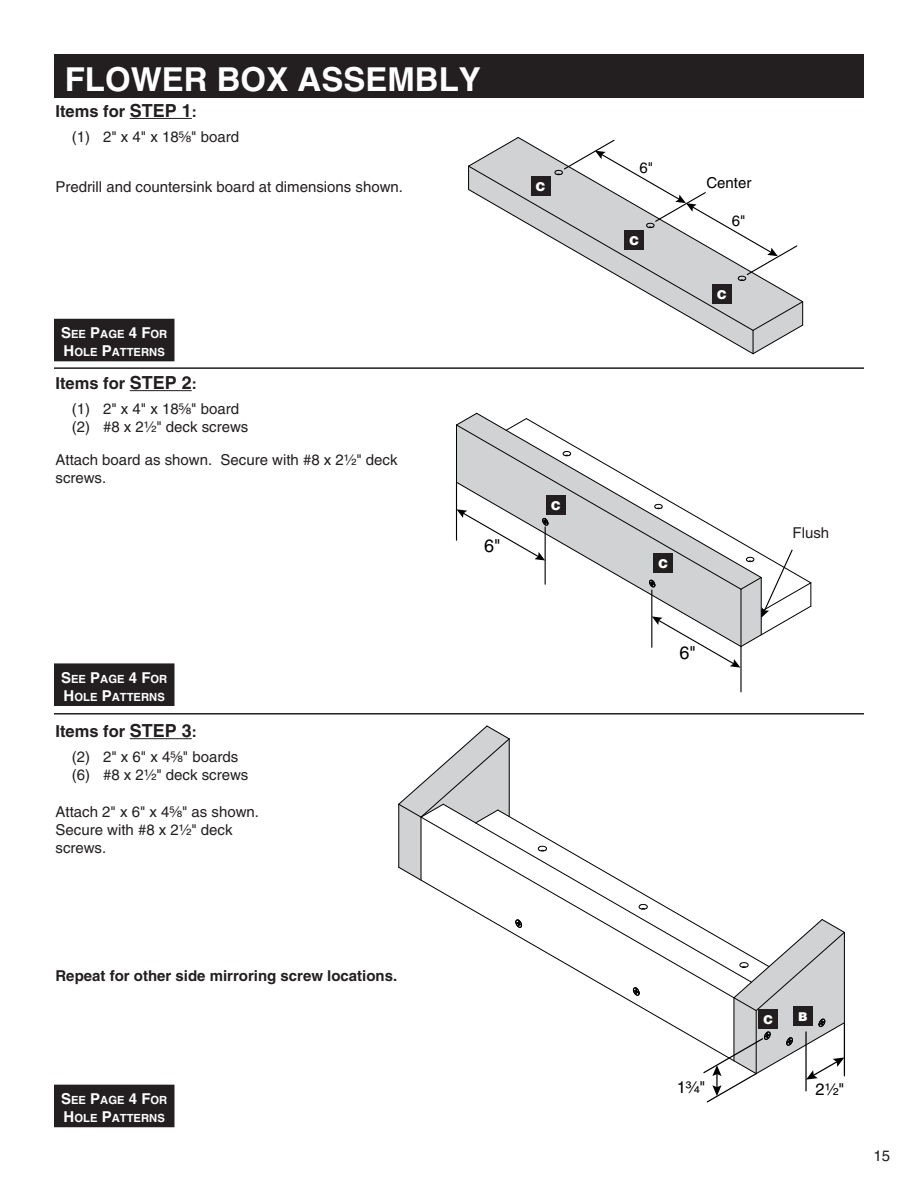
<style>
.page{position:relative;width:918px;height:1188px;background:#fff}
.page>*{position:absolute;margin:0;border:0;box-sizing:border-box;transform-origin:0 0}
.t1{font:700 33px "Helvetica";color:#fff}
.t2{font:18px "Helvetica";color:#000}
.t3{font:700 16.5px "Helvetica";color:#231f20}
.t4{font:16.5px "Helvetica Fraction";color:#000}
.t5{font:15px/18px "Helvetica";color:#231f20}
.t6{font:700 15px "Helvetica";color:#231f20}
.t7{font:15px "Helvetica";color:#000}
.t8{font:900 12.15px "Helvetica";color:#fff}
.t9{font:700 11.25px/18px "Helvetica";color:#fff}
.s1{font-size:18px}
.s2{font-size:15px}
.s3{font-family:"Helvetica Fraction"}
.s4{font-family:"Helvetica"}
</style>
<div class="page">
<div style="left:54px;top:54px;width:810px;height:43px;background:#231f20"></div>
<hr style="left:130px;top:118px;width:62px;height:1px;background:#231f20">
<div style="left:55px;top:320px;width:119px;height:41px;background:#231f20"></div>
<div style="left:54px;top:319px;width:120px;height:42px;border:2px solid #231f20"></div>
<hr style="left:54px;top:367px;width:810px;height:2px;background:#231f20">
<hr style="left:130px;top:390px;width:62px;height:1px;background:#231f20">
<div style="left:55px;top:664px;width:119px;height:41px;background:#231f20"></div>
<div style="left:54px;top:663px;width:120px;height:43px;border:2px solid #231f20"></div>
<hr style="left:54px;top:713px;width:810px;height:2px;background:#231f20">
<div style="left:55px;top:1085px;width:119px;height:41px;background:#231f20"></div>
<div style="left:54px;top:1085px;width:120px;height:42px;border:2px solid #231f20"></div>
<svg style="left:469px;top:137px;width:48px;height:28px"></svg>
<svg style="left:713px;top:331px;width:39px;height:23px"></svg>
<svg style="left:468px;top:165px;width:284px;height:166px"></svg>
<svg style="left:517px;top:137px;width:286px;height:166px"></svg>
<svg style="left:752px;top:301px;width:52px;height:54px"></svg>
<svg style="left:554px;top:139px;width:244px;height:142px"></svg>
<div style="left:531px;top:176px;width:19px;height:20px;background:#231f20"></div>
<div style="left:625px;top:230px;width:19px;height:20px;background:#231f20"></div>
<div style="left:712px;top:284px;width:20px;height:20px;background:#231f20"></div>
<svg style="left:457px;top:413px;width:19px;height:11px"></svg>
<svg style="left:455px;top:424px;width:194px;height:166px"></svg>
<svg style="left:476px;top:412px;width:49px;height:167px"></svg>
<svg style="left:525px;top:418px;width:227px;height:166px"></svg>
<svg style="left:654px;top:504px;width:9px;height:6px"></svg>
<hr style="left:456px;top:483px;width:1px;height:57px;background:#000">
<hr style="left:545px;top:527px;width:1px;height:57px;background:#000">
<svg style="left:457px;top:509px;width:92px;height:51px"></svg>
<hr style="left:740px;top:646px;width:2px;height:46px;background:#000">
<svg style="left:649px;top:548px;width:163px;height:120px"></svg>
<div style="left:546px;top:495px;width:19px;height:19px;background:#231f20"></div>
<div style="left:653px;top:554px;width:20px;height:19px;background:#231f20"></div>
<hr style="left:130px;top:738px;width:62px;height:1px;background:#231f20">
<svg style="left:398px;top:725px;width:447px;height:378px"></svg>
<div style="left:758px;top:1010px;width:20px;height:19px;background:#231f20"></div>
<div style="left:793px;top:1006px;width:20px;height:20px;background:#231f20"></div>
<h1 class="t1" style="left:65px;top:59px;width:418px">FLOWER BOX ASSEMBLY</h1>
<p class="t3" style="left:56px;top:101px;width:143px">Items for <span class="s1">STEP 1</span><span class="s2">:</span></p>
<p class="t5" style="left:72px;top:128px;width:169px">(1) 2" x 4" x 18<span class="s3">B⁄,</span>" board</p>
<p class="t5" style="left:56px;top:178px;width:349px">Predrill and countersink board at dimensions shown.</p>
<p class="t9" style="left:61px;top:325px;width:108px"><span class="s2">S</span>EE <span class="s2">P</span>AGE <span class="s2">4 F</span>OR<br><span class="s2">H</span>OLE <span class="s2">P</span>ATTERNS</p>
<p class="t3" style="left:56px;top:373px;width:143px">Items for <span class="s1">STEP 2</span><span class="s2">:</span></p>
<p class="t5" style="left:72px;top:400px;width:178px">(1) 2" x 4" x 18<span class="s3">B⁄,</span>" board (2) #8 x 2<span class="s3">¹⁄x</span>" deck screws</p>
<p class="t5" style="left:56px;top:450px;width:344px">Attach board as shown. Secure with #8 x 2<span class="s3">¹⁄x</span>" deck screws.</p>
<p class="t9" style="left:61px;top:670px;width:108px"><span class="s2">S</span>EE <span class="s2">P</span>AGE <span class="s2">4 F</span>OR<br><span class="s2">H</span>OLE <span class="s2">P</span>ATTERNS</p>
<p class="t3" style="left:56px;top:721px;width:143px">Items for <span class="s1">STEP 3</span><span class="s2">:</span></p>
<p class="t5" style="left:72px;top:748px;width:178px">(2) 2" x 6" x 4<span class="s3">B⁄,</span>" boards (6) #8 x 2<span class="s3">¹⁄x</span>" deck screws</p>
<p class="t5" style="left:56px;top:803px;width:205px">Attach 2" x 6" x 4<span class="s3">B\,</span>" as shown.<br>Secure with #8 x 2<span class="s3">¹⁄x</span>" deck screws.</p>
<p class="t2" style="left:484px;top:535px;width:18px">6"</p>
<p class="t7" style="left:639px;top:159px;width:15px">6"</p>
<p class="t8" style="left:536px;top:179px;width:11px">C</p>
<p class="t7" style="left:706px;top:174px;width:47px">Center</p>
<p class="t8" style="left:630px;top:233px;width:11px">C</p>
<p class="t7" style="left:732px;top:212px;width:15px">6"</p>
<p class="t8" style="left:717px;top:287px;width:11px">C</p>
<p class="t8" style="left:551px;top:497px;width:11px">C</p>
<p class="t8" style="left:658px;top:556px;width:11px">C</p>
<p class="t2" style="left:679px;top:642px;width:18px">6"</p>
<p class="t5" style="left:793px;top:524px;width:38px">Flush</p>
<p class="t6" style="left:56px;top:967px;width:343px">Repeat for other side mirroring screw locations.</p>
<p class="t9" style="left:61px;top:1091px;width:108px"><span class="s2">S</span>EE <span class="s2">P</span>AGE <span class="s2">4 F</span>OR<br><span class="s2">H</span>OLE <span class="s2">P</span>ATTERNS</p>
<p class="t8" style="left:763px;top:1012px;width:11px">C</p>
<p class="t8" style="left:798px;top:1009px;width:11px">B</p>
<p class="t4" style="left:677px;top:1080px;width:30px"><span class="s4">1</span>³⁄₄<span class="s4">"</span></p>
<p class="t4" style="left:816px;top:1082px;width:30px"><span class="s4">2</span>¹⁄₂<span class="s4">"</span></p>
<p class="t5" style="left:873px;top:1146px;width:18px">15</p>
</div>
